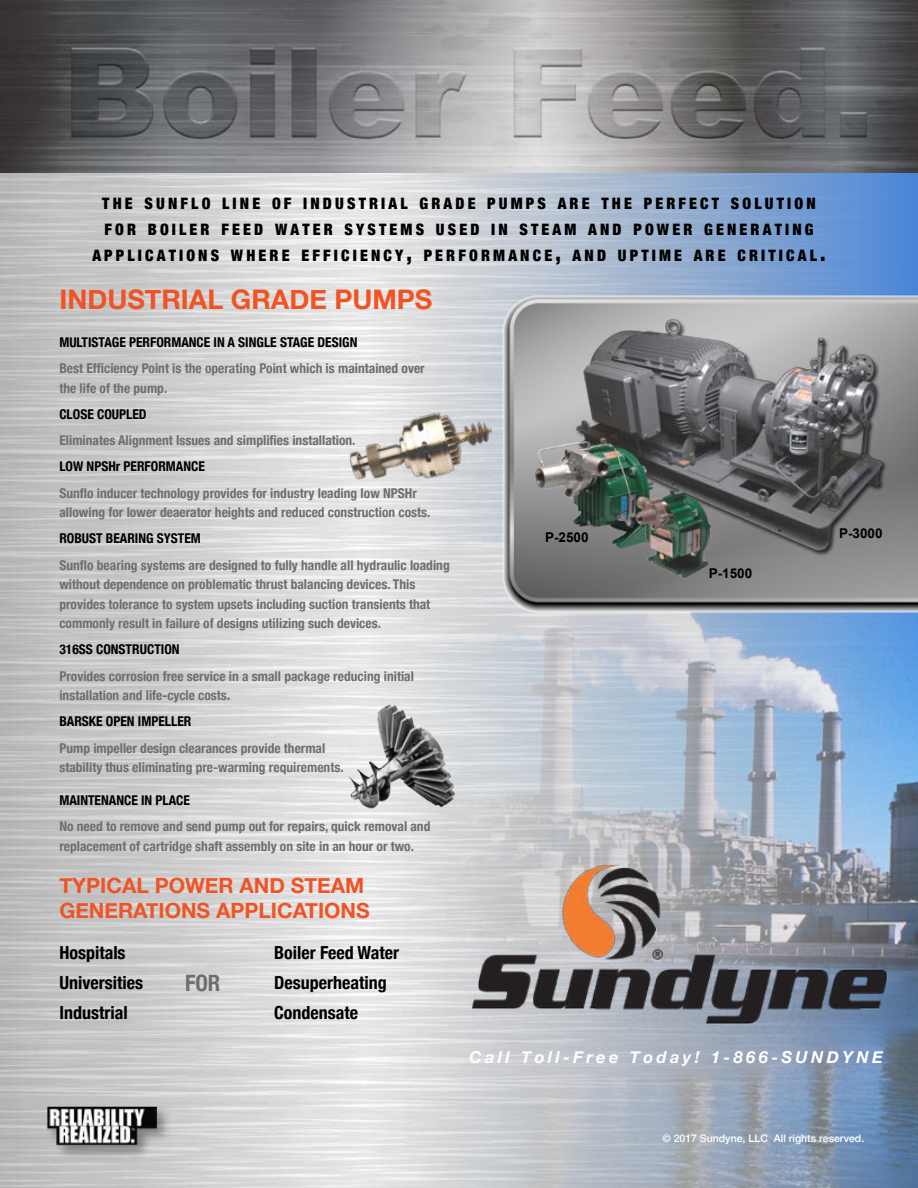
<style>
.page{position:relative;width:918px;height:1188px;background:#fff}
.page>*{position:absolute;margin:0;border:0;box-sizing:border-box;transform-origin:0 0}
.t1{font:700 27px "Helvetica Neue";color:#f05324}
.t2{font:700 condensed 22.5px "Helvetica Neue";color:#6d6e71}
.t3{font:700 21px/25.2px "Helvetica Neue";color:#f05324}
.t4{font:700 condensed 18px/30px "Helvetica Neue";color:#000}
.t5{font:italic 700 16.5px "Helvetica Neue";letter-spacing:.205em;color:#fff}
.t6{font:900 condensed 15.75px/26.4px "Helvetica Neue";letter-spacing:.2em;color:#000;text-align:center}
.t7{font:700 condensed 13.5px/19.5px "Helvetica Neue";color:#6d6e71}
.t8{font:700 condensed 13.5px "Helvetica Neue";color:#000}
.t9{font:700 13.5px "Arial";color:#000}
.t10{font:500 10.5px "Helvetica Neue";color:#fff}
.s1{font-size:21px}
.s2{font-size:15px}
</style>
<div class="page">
<img style="left:0;top:172px;width:918px;height:1016px">
<img style="left:463px;top:860px;width:431px;height:167px">
<div style="left:43px;top:1104px;width:128px;height:57px;background:#000;opacity:.37"></div>
<img style="left:46px;top:1103px;width:111px;height:46px">
<img style="left:499px;top:285px;width:419px;height:346px">
<img style="left:499px;top:270px;width:410px;height:351px">
<img style="left:345px;top:699px;width:118px;height:112px">
<img style="left:350px;top:412px;width:142px;height:67px">
<img style="left:0;top:0;width:918px;height:172px">
<p class="t6" style="left:92px;top:189px;width:735px">THE SUNFLO LINE OF INDUSTRIAL GRADE PUMPS ARE THE PERFECT SOLUTION<br>FOR BOILER FEED WATER SYSTEMS USED IN STEAM AND POWER GENERATING<br>APPLICATIONS WHERE EFFICIENCY<span class="s1">,</span> PERFORMANCE<span class="s1">,</span> AND UPTIME ARE CRITICAL<span class="s1">.</span></p>
<h1 class="t1" style="left:59px;top:279px;width:375px">INDUSTRIAL GRADE PUMPS</h1>
<p class="t8" style="left:59px;top:331px;width:300px">MULTISTAGE PERFORMANCE IN A SINGLE STAGE DESIGN</p>
<p class="t7" style="left:59px;top:358px;width:367px">Best Efficiency Point is the operating Point which is maintained over the life of the pump.</p>
<p class="t8" style="left:59px;top:403px;width:89px">CLOSE COUPLED</p>
<p class="t7" style="left:59px;top:430px;width:298px">Eliminates Alignment Issues and simplifies installation.</p>
<p class="t8" style="left:59px;top:455px;width:147px">LOW NPSHr PERFORMANCE</p>
<p class="t7" style="left:59px;top:482px;width:373px">Sunflo inducer technology provides for industry leading low NPSHr allowing for lower deaerator heights and reduced construction costs.</p>
<p class="t8" style="left:59px;top:527px;width:143px">ROBUST BEARING SYSTEM</p>
<p class="t7" style="left:59px;top:554px;width:392px">Sunflo bearing systems are designed to fully handle all hydraulic loading without dependence on problematic thrust balancing devices. This provides tolerance to system upsets including suction transients that commonly result in failure of designs utilizing such devices.</p>
<p class="t8" style="left:59px;top:638px;width:122px">316SS CONSTRUCTION</p>
<p class="t7" style="left:59px;top:665px;width:356px">Provides corrosion free service in a small package reducing initial installation and life-cycle costs<span class="s2">.</span></p>
<p class="t8" style="left:59px;top:710px;width:133px">BARSKE OPEN IMPELLER</p>
<p class="t7" style="left:59px;top:737px;width:286px">Pump impeller design clearances provide thermal stability thus eliminating pre-warming requirements.</p>
<p class="t8" style="left:59px;top:789px;width:132px">MAINTENANCE IN PLACE</p>
<p class="t7" style="left:59px;top:816px;width:373px">No need to remove and send pump out for repairs, quick removal and replacement of cartridge shaft assembly on site in an hour or two.</p>
<h3 class="t3" style="left:59px;top:873px;width:312px">TYPICAL POWER AND STEAM<br>GENERATIONS APPLICATIONS</h3>
<h3 class="t4" style="left:274px;top:937px;width:126px">Boiler Feed Water<br>Desuperheating<br>Condensate</h3>
<h3 class="t4" style="left:59px;top:937px;width:85px">Hospitals<br>Universities<br>Industrial</h3>
<h2 class="t2" style="left:185px;top:964px;width:37px">FOR</h2>
<p class="t9" style="left:545px;top:529px;width:45px">P-2500</p>
<p class="t9" style="left:709px;top:565px;width:45px">P-1500</p>
<p class="t9" style="left:839px;top:524px;width:45px">P-3000</p>
<p class="t5" style="left:470px;top:1045px;width:415px">Call Toll-Free Today! 1-866-SUNDYNE</p>
<p class="t10" style="left:662px;top:1129px;width:203px">© 2017 Sundyne, LLC All rights reserved.</p>
</div>
